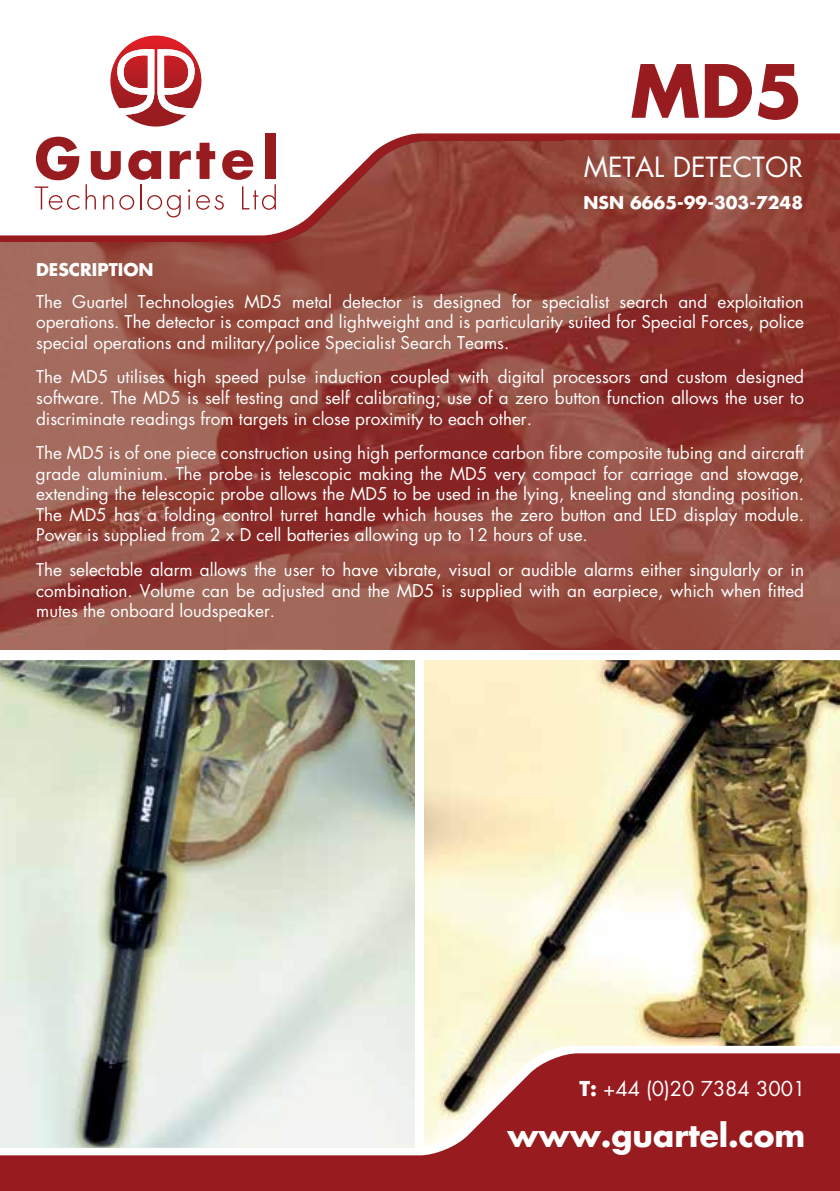
<style>
.page{position:relative;width:840px;height:1191px;background:#fff}
.page>*{position:absolute;margin:0;border:0;box-sizing:border-box;transform-origin:0 0}
.t1{font:700 71.2px "Futura";color:#981c1f}
.t2{font:700 31.2px "Futura";color:#fff}
.t3{font:27px "Futura";color:#fff}
.t4{font:20px "Futura";color:#fff}
.t5{font:17.2px/20.6px "Futura";color:#fff;text-align:justify}
.t6{font:700 17.2px "Futura";color:#fff}
.s1{font-weight:700}
</style>
<div class="page">
<div style="left:0;top:1155px;width:839px;height:36px;background:#981c1f"></div>
<svg style="left:55px;top:133px;width:784px;height:8px"></svg>
<svg style="left:0;top:141px;width:322px;height:101px"></svg>
<svg style="left:0;top:1147px;width:839px;height:8px"></svg>
<svg style="left:35px;top:186px;width:44px;height:24px"></svg>
<svg style="left:36px;top:137px;width:43px;height:43px"></svg>
<svg style="left:85px;top:143px;width:191px;height:74px"></svg>
<div style="left:266px;top:134px;width:10px;height:45px;background:#981c1f"></div>
<svg style="left:110px;top:36px;width:91px;height:91px"></svg>
<img style="left:0;top:660px;width:415px;height:487px">
<img style="left:424px;top:660px;width:415px;height:487px">
<img style="left:0;top:649px;width:839px;height:1px">
<img style="left:322px;top:141px;width:517px;height:508px">
<img style="left:274px;top:216px;width:49px;height:433px">
<img style="left:0;top:242px;width:274px;height:407px">
<div style="left:415px;top:653px;width:8px;height:501px;background:#fff"></div>
<h1 class="t1" style="left:629px;top:44px;width:174px">MD5</h1>
<h3 class="t3" style="left:583px;top:150px;width:221px">METAL DETECTOR</h3>
<p class="t6" style="left:583px;top:191px;width:221px">NSN 6665-99-303-7248</p>
<p class="t6" style="left:36px;top:258px;width:119px">DESCRIPTION</p>
<p class="t5" style="left:36px;top:291px;width:769px">The Guartel Technologies MD5 metal detector is designed for specialist search and exploitation operations. The detector is compact and lightweight and is particularity suited for Special Forces, police special operations and military/police Specialist Search Teams.</p>
<p class="t5" style="left:36px;top:367px;width:769px">The MD5 utilises high speed pulse induction coupled with digital processors and custom designed software. The MD5 is self testing and self calibrating; use of a zero button function allows the user to discriminate readings from targets in close proximity to each other.</p>
<p class="t5" style="left:36px;top:443px;width:769px">The MD5 is of one piece construction using high performance carbon fibre composite tubing and aircraft grade aluminium. The probe is telescopic making the MD5 very compact for carriage and stowage, extending the telescopic probe allows the MD5 to be used in the lying, kneeling and standing position.<br>The MD5 has a folding control turret handle which houses the zero button and LED display module.<br>Power is supplied from 2 x D cell batteries allowing up to 12 hours of use.</p>
<p class="t5" style="left:36px;top:560px;width:769px">The selectable alarm allows the user to have vibrate, visual or audible alarms either singularly or in combination. Volume can be adjusted and the MD5 is supplied with an earpiece, which when fitted mutes the onboard loudspeaker.</p>
<p class="t4" style="left:579px;top:1076px;width:227px"><span class="s1">T:</span> +44 (0)20 7384 3001</p>
<h2 class="t2" style="left:507px;top:1114px;width:299px">www.guartel.com</h2>
</div>
